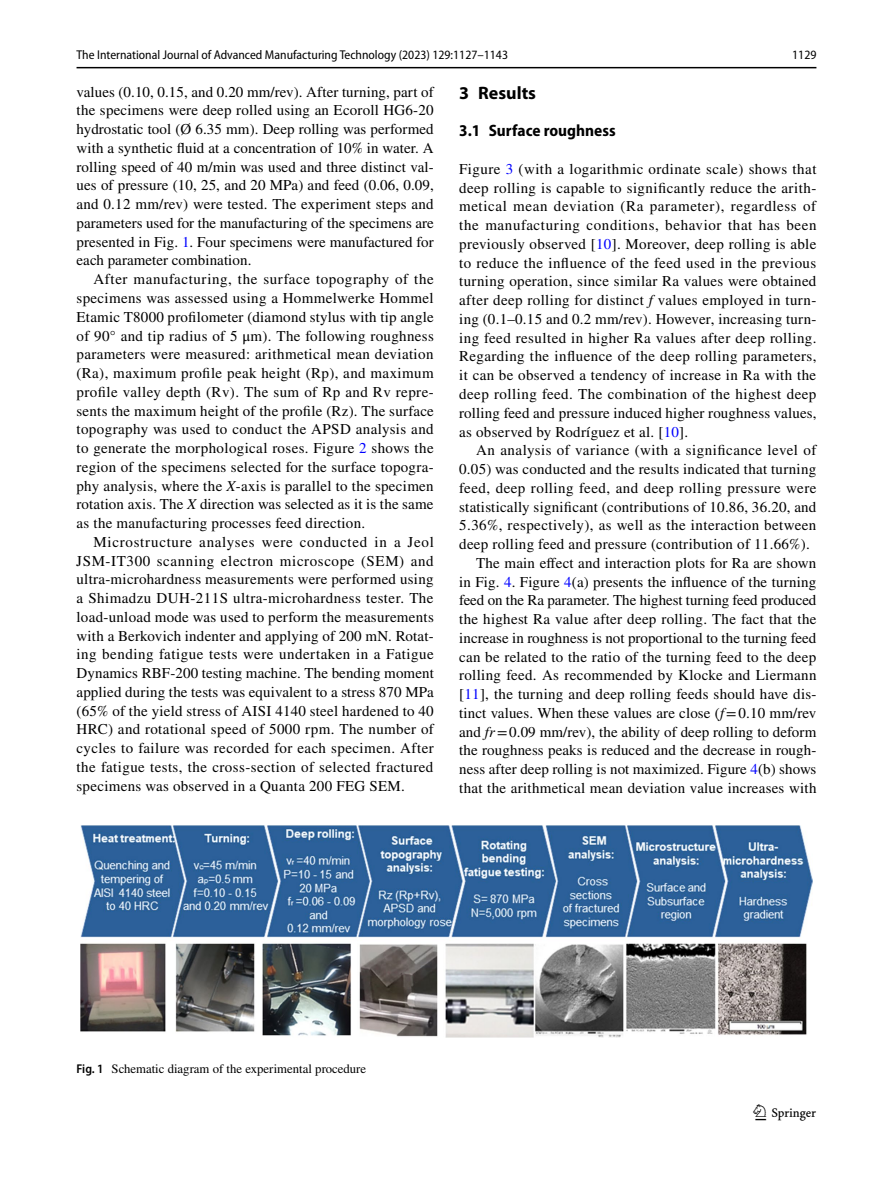
<style>
.page{position:relative;width:893px;height:1187px;background:#fff}
.page>*{position:absolute;margin:0;border:0;box-sizing:border-box;transform-origin:0 0}
.t1{font:22.5px "Springnew Regular 3";color:#000}
.t2{font:700 18px "Myriad Pro";color:#000}
.t3{font:700 semi-condensed 16.5px "Myriad Pro";color:#000}
.t4{font:15px/18.8px "STIX";letter-spacing:.015em;color:#000;text-align:justify}
.t5{font:15px "STIX";letter-spacing:-.005em;color:#000}
.t6{font:semi-condensed 12.75px "Myriad Pro";color:#000}
.t7{font:12.75px "STIX";color:#000}
.s1{color:#00f}
.s2{font-style:italic}
.s3{font-family:"Myriad Pro";font-weight:600;font-stretch:semi-condensed}
</style>
<div class="page">
<hr style="left:77px;top:67px;width:739px;height:1px;background:#000">
<img style="left:81px;top:825px;width:731px;height:212px">
<p class="t6" style="left:77px;top:48px;width:433px">The International Journal of Advanced Manufacturing Technology (2023) 129:1127–1143</p>
<p class="t6" style="left:792px;top:48px;width:26px">1129</p>
<p class="t4" style="left:77px;top:83px;width:359px">values (0.10, 0.15, and 0.20 mm/rev). After turning, part of the specimens were deep rolled using an Ecoroll HG6-20 hydrostatic tool (Ø 6.35 mm). Deep rolling was performed with a synthetic fluid at a concentration of 10% in water. A rolling speed of 40 m/min was used and three distinct val&shy;ues of pressure (10, 25, and 20 MPa) and feed (0.06, 0.09, and 0.12 mm/rev) were tested. The experiment steps and parameters used for the manufacturing of the specimens are presented in Fig. <span class="s1">1</span>. Four specimens were manufactured for each parameter combination.</p>
<p class="t4" style="left:77px;top:271px;width:359px;text-indent:17px">After manufacturing, the surface topography of the specimens was assessed using a Hommelwerke Hommel Etamic T8000 profilometer (diamond stylus with tip angle of 90° and tip radius of 5 μm). The following roughness parameters were measured: arithmetical mean deviation (Ra), maximum profile peak height (Rp), and maximum profile valley depth (Rv). The sum of Rp and Rv repre&shy;sents the maximum height of the profile (Rz). The surface topography was used to conduct the APSD analysis and to generate the morphological roses. Figure <span class="s1">2</span> shows the region of the specimens selected for the surface topogra&shy;phy analysis, where the <span class="s2">X</span>-axis is parallel to the specimen rotation axis. The <span class="s2">X</span> direction was selected as it is the same as the manufacturing processes feed direction.</p>
<p class="t4" style="left:77px;top:533px;width:359px;text-indent:17px">Microstructure analyses were conducted in a Jeol JSM-IT300 scanning electron microscope (SEM) and ultra-microhardness measurements were performed using a Shimadzu DUH-211S ultra-microhardness tester. The load-unload mode was used to perform the measurements with a Berkovich indenter and applying of 200 mN. Rotat&shy;ing bending fatigue tests were undertaken in a Fatigue Dynamics RBF-200 testing machine. The bending moment applied during the tests was equivalent to a stress 870 MPa (65% of the yield stress of AISI 4140 steel hardened to 40<br>HRC) and rotational speed of 5000 rpm. The number of cycles to failure was recorded for each specimen. After the fatigue tests, the cross-section of selected fractured specimens was observed in a Quanta 200 FEG SEM.</p>
<p class="t2" style="left:459px;top:81px;width:78px">3 Results</p>
<p class="t3" style="left:459px;top:122px;width:158px">3.1 Surface roughness</p>
<p class="t4" style="left:459px;top:160px;width:359px">Figure <span class="s1">3</span> (with a logarithmic ordinate scale) shows that deep rolling is capable to significantly reduce the arith&shy;metical mean deviation (Ra parameter), regardless of the manufacturing conditions, behavior that has been previously observed [<span class="s1">10</span>]. Moreover, deep rolling is able to reduce the influence of the feed used in the previous turning operation, since similar Ra values were obtained after deep rolling for distinct <span class="s2">f</span> values employed in turn&shy;ing (0.1–0.15 and 0.2 mm/rev). However, increasing turn&shy;ing feed resulted in higher Ra values after deep rolling.<br>Regarding the influence of the deep rolling parameters, it can be observed a tendency of increase in Ra with the deep rolling feed. The combination of the highest deep rolling feed and pressure induced higher roughness values, as observed by Rodríguez et al. [<span class="s1">10</span>].</p>
<p class="t4" style="left:476px;top:442px;width:342px">An analysis of variance (with a significance level of</p>
<p class="t4" style="left:459px;top:460px;width:358px">0.05) was conducted and the results indicated that turning</p>
<p class="t4" style="left:459px;top:479px;width:359px">feed, deep rolling feed, and deep rolling pressure were</p>
<p class="t4" style="left:459px;top:498px;width:359px">statistically significant (contributions of 10.86, 36.20, and</p>
<p class="t4" style="left:459px;top:517px;width:359px">5.36%, respectively), as well as the interaction between</p>
<p class="t4" style="left:459px;top:535px;width:352px">deep rolling feed and pressure (contribution of 11.66%).</p>
<p class="t4" style="left:476px;top:554px;width:341px">The main effect and interaction plots for Ra are shown</p>
<p class="t4" style="left:459px;top:573px;width:359px">in Fig. <span class="s1">4</span>. Figure <span class="s1">4</span>(a) presents the influence of the turning</p>
<p class="t5" style="left:459px;top:590px;width:359px">feed on the Ra parameter. The highest turning feed produced</p>
<p class="t4" style="left:459px;top:610px;width:359px">the highest Ra value after deep rolling. The fact that the</p>
<p class="t4" style="left:459px;top:629px;width:359px">increase in roughness is not proportional to the turning feed</p>
<p class="t4" style="left:459px;top:648px;width:358px">can be related to the ratio of the turning feed to the deep</p>
<p class="t4" style="left:459px;top:667px;width:359px">rolling feed. As recommended by Klocke and Liermann</p>
<p class="t4" style="left:459px;top:685px;width:359px">[<span class="s1">11</span>], the turning and deep rolling feeds should have dis-</p>
<p class="t4" style="left:459px;top:704px;width:359px">tinct values. When these values are close (<span class="s2">f</span>=0.10 mm/rev</p>
<p class="t4" style="left:459px;top:723px;width:359px">and <span class="s2">fr</span>=0.09 mm/rev), the ability of deep rolling to deform</p>
<p class="t4" style="left:459px;top:742px;width:359px">the roughness peaks is reduced and the decrease in rough-</p>
<p class="t4" style="left:459px;top:760px;width:359px">ness after deep rolling is not maximized. Figure <span class="s1">4</span>(b) shows</p>
<p class="t4" style="left:459px;top:779px;width:359px">that the arithmetical mean deviation value increases with</p>
<p class="t7" style="left:77px;top:1059px;width:291px"><span class="s3">Fig. 1</span> Schematic diagram of the experimental procedure</p>
<h1 class="t1" style="left:755px;top:1104px;width:62px">1 3</h1>
</div>
